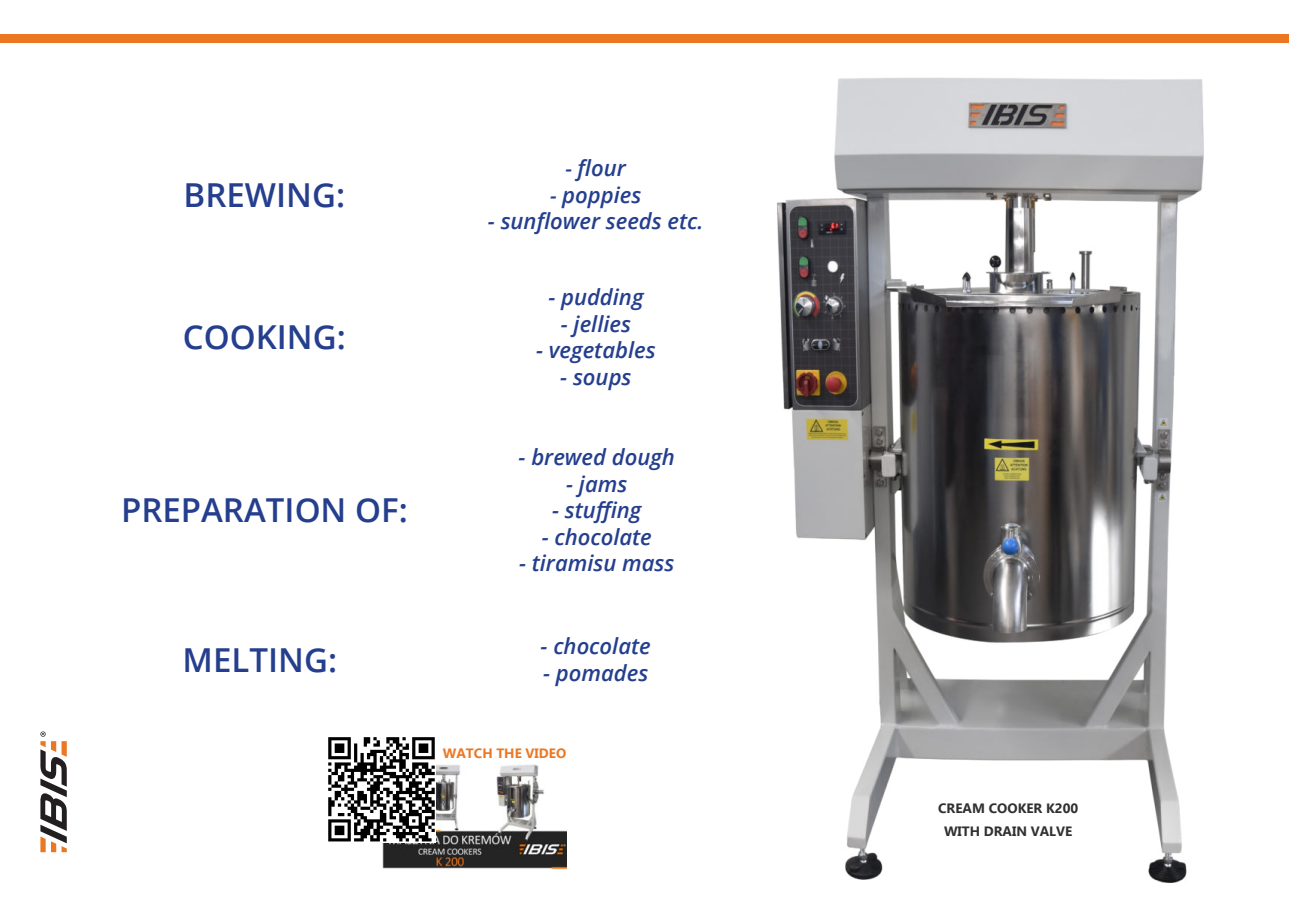
<style>
.page{position:relative;width:1289px;height:919px;background:#fff}
.page>*{position:absolute;margin:0;border:0;box-sizing:border-box;transform-origin:0 0}
.t1{font:600 33px "Open Sans";color:#253f8e}
.t2{font:italic 600 22.05px "Open Sans";color:#253f8e}
.t3{font:700 13.5px/22.5px "Ebrima";color:#312f30;text-align:center}
.t4{font:700 13.5px "Ebrima";color:#ec7723}
.s1{font-size:21px}
</style>
<div class="page">
<img style="left:777px;top:77px;width:427px;height:806px">
<div style="left:0;top:34px;width:1288px;height:9px;background:#ec7723"></div>
<svg style="left:40px;top:731px;width:27px;height:121px"></svg>
<img style="left:382px;top:764px;width:184px;height:105px">
<img style="left:328px;top:737px;width:107px;height:105px">
<h1 class="t1" style="left:184px;top:176px;width:163px">BREWING:</h1>
<h1 class="t1" style="left:183px;top:318px;width:164px">COOKING:</h1>
<h1 class="t1" style="left:121px;top:491px;width:288px">PREPARATION OF:</h1>
<h1 class="t1" style="left:183px;top:640px;width:156px">MELTING:</h1>
<p class="t2" style="left:565px;top:153px;width:62px"><span class="s1">-</span> flour</p>
<p class="t2" style="left:550px;top:180px;width:93px"><span class="s1">-</span> poppies</p>
<p class="t2" style="left:488px;top:206px;width:217px">- sunflower seeds etc.</p>
<p class="t2" style="left:548px;top:282px;width:97px">- pudding</p>
<p class="t2" style="left:561px;top:308px;width:72px">- jellies</p>
<p class="t2" style="left:536px;top:335px;width:121px">- vegetables</p>
<p class="t2" style="left:560px;top:361px;width:73px">- soups</p>
<p class="t2" style="left:518px;top:442px;width:158px">- brewed dough</p>
<p class="t2" style="left:566px;top:468px;width:63px">- jams</p>
<p class="t2" style="left:552px;top:495px;width:91px">- stuffing</p>
<p class="t2" style="left:541px;top:521px;width:112px">- chocolate</p>
<p class="t2" style="left:519px;top:548px;width:157px">- tiramisu mass</p>
<p class="t2" style="left:540px;top:631px;width:112px">- chocolate</p>
<p class="t2" style="left:543px;top:657px;width:107px">- pomades</p>
<p class="t4" style="left:443px;top:747px;width:125px">WATCH THE VIDEO</p>
<p class="t3" style="left:938px;top:798px;width:141px">CREAM COOKER K200<br>WITH DRAIN VALVE</p>
</div>
